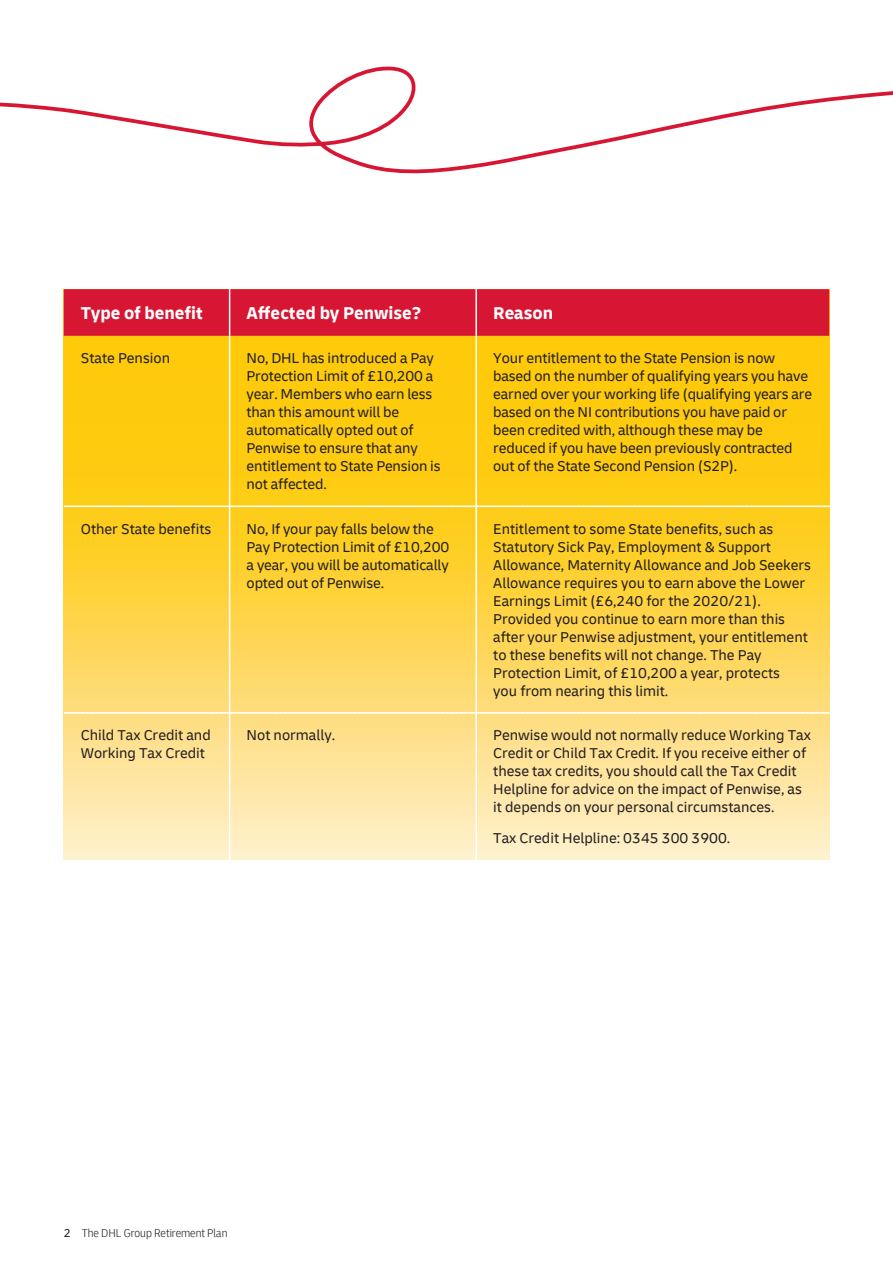
<style>
.page{position:relative;width:893px;height:1263px;background:#fff}
.page>*{position:absolute;margin:0;border:0;box-sizing:border-box;transform-origin:0 0}
.DHL_Subhead_2{font:700 18px "Delivery";color:#fff}
.DHL_Body_10pt{font:15px/18px "Delivery";color:#231f20}
.t1{font:300 condensed 12px "Delivery";color:#231f20}
.s1{font-weight:400;font-stretch:normal}
</style>
<div class="page">
<svg style="left:64px;top:336px;width:765px;height:524px"></svg>
<div style="left:64px;top:289px;width:765px;height:47px;background:#d71634"></div>
<hr style="left:229px;top:289px;width:1px;height:47px;background:#fff">
<hr style="left:475px;top:289px;width:2px;height:47px;background:#fff">
<hr style="left:229px;top:336px;width:1px;height:170px;background:#fff">
<hr style="left:475px;top:336px;width:2px;height:170px;background:#fff">
<hr style="left:229px;top:507px;width:1px;height:205px;background:#fff">
<hr style="left:475px;top:507px;width:2px;height:205px;background:#fff">
<hr style="left:229px;top:714px;width:1px;height:146px;background:#fff">
<hr style="left:475px;top:714px;width:2px;height:146px;background:#fff">
<svg style="left:65px;top:506px;width:764px;height:1px"></svg>
<svg style="left:65px;top:712px;width:764px;height:2px"></svg>
<svg style="left:0;top:66px;width:893px;height:108px"></svg>
<p class="DHL_Subhead_2" style="left:81px;top:301px;width:123px">Type of benefit</p>
<p class="DHL_Subhead_2" style="left:247px;top:301px;width:176px">Affected by Penwise?</p>
<p class="DHL_Subhead_2" style="left:493px;top:301px;width:61px">Reason</p>
<p class="DHL_Body_10pt" style="left:81px;top:349px;width:91px">State Pension</p>
<p class="DHL_Body_10pt" style="left:247px;top:349px;width:195px">No, DHL has introduced a Pay<br>Protection Limit of £10,200 a year. Members who earn less than this amount will be automatically opted out of<br>Penwise to ensure that any entitlement to State Pension is not affected.</p>
<p class="DHL_Body_10pt" style="left:493px;top:349px;width:320px">Your entitlement to the State Pension is now based on the number of qualifying years you have earned over your working life (qualifying years are based on the NI contributions you have paid or been credited with, although these may be reduced if you have been previously contracted out of the State Second Pension (S2P).</p>
<p class="DHL_Body_10pt" style="left:81px;top:520px;width:132px">Other State benefits</p>
<p class="DHL_Body_10pt" style="left:247px;top:520px;width:204px">No, If your pay falls below the<br>Pay Protection Limit of £10,200 a year, you will be automatically opted out of Penwise.</p>
<p class="DHL_Body_10pt" style="left:493px;top:520px;width:319px">Entitlement to some State benefits, such as Statutory Sick Pay, Employment &amp; Support Allowance, Maternity Allowance and Job Seekers Allowance requires you to earn above the Lower Earnings Limit (£6,240 for the 2020/21).<br>Provided you continue to earn more than this after your Penwise adjustment, your entitlement to these benefits will not change. The Pay Protection Limit, of £10,200 a year, protects<br>you from nearing this limit.</p>
<p class="DHL_Body_10pt" style="left:81px;top:726px;width:132px">Child Tax Credit and<br>Working Tax Credit</p>
<p class="DHL_Body_10pt" style="left:247px;top:726px;width:90px">Not normally.</p>
<p class="DHL_Body_10pt" style="left:493px;top:726px;width:319px">Penwise would not normally reduce Working Tax Credit or Child Tax Credit. If you receive either of these tax credits, you should call the Tax Credit Helpline for advice on the impact of Penwise, as it depends on your personal circumstances.</p>
<p class="DHL_Body_10pt" style="left:493px;top:829px;width:239px">Tax Credit Helpline: 0345 300 3900.</p>
<p class="t1" style="left:64px;top:1226px;width:165px"><span class="s1">2</span> The DHL Group Retirement Plan</p>
</div>
